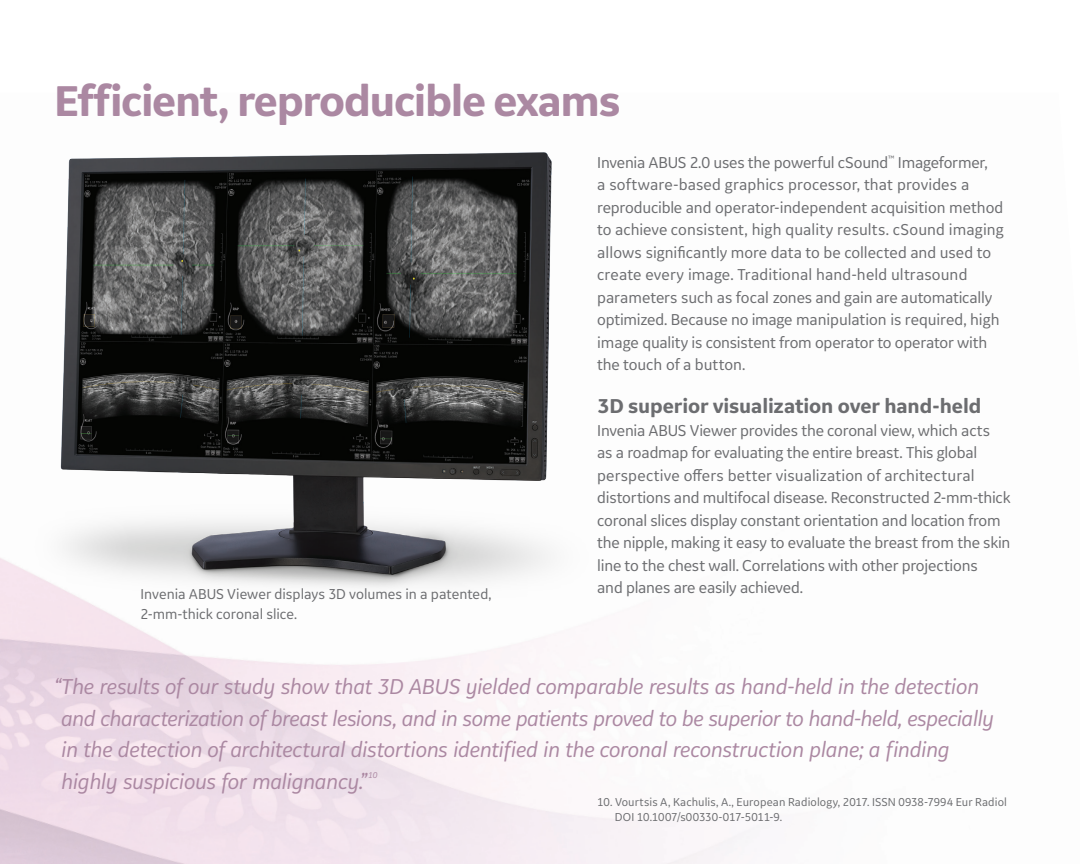
<style>
.page{position:relative;width:1080px;height:864px;background:#fff}
.page>*{position:absolute;margin:0;border:0;box-sizing:border-box;transform-origin:0 0}
.t1{font:700 45px "GE Inspira Sans";letter-spacing:-.03em;color:#ab88a2}
.t2{font:italic 22.5px/31.5px "GE Inspira Sans";letter-spacing:-.015em;color:#ab88a2}
.t3{font:700 21px "GE Inspira Sans";letter-spacing:-.005em;color:#6c6d70}
.t4{font:16.5px/22.5px "GE Inspira Sans";letter-spacing:-.01em;color:#6c6d70}
.t5{font:15px/19.5px "GE Inspira Sans";color:#6c6d70}
.t6{font:12px/15px "GE Inspira Sans";letter-spacing:.005em;color:#6c6d70}
.t7{font:italic 8.7px "GE Inspira Sans";color:#ab88a2}
</style>
<div class="page">
<img style="left:19px;top:152px;width:561px;height:448px">
<p class="t1" style="left:54px;top:73px;width:568px">Efficient, reproducible exams</p>
<p class="t4" style="left:597px;top:151px;width:408px">Invenia ABUS 2.0 uses the powerful cSound<sup>™</sup> Imageformer,<br>a software-based graphics processor, that provides a reproducible and operator-independent acquisition method to achieve consistent, high quality results. cSound imaging allows significantly more data to be collected and used to create every image. Traditional hand-held ultrasound parameters such as focal zones and gain are automatically optimized. Because no image manipulation is required, high image quality is consistent from operator to operator with the touch of a button.</p>
<p class="t3" style="left:597px;top:393px;width:386px">3D superior visualization over hand-held</p>
<p class="t4" style="left:597px;top:419px;width:415px">Invenia ABUS Viewer provides the coronal view, which acts<br>as a roadmap for evaluating the entire breast. This global perspective offers better visualization of architectural distortions and multifocal disease. Reconstructed 2-mm-thick coronal slices display constant orientation and location from the nipple, making it easy to evaluate the breast from the skin line to the chest wall. Correlations with other projections<br>and planes are easily achieved.</p>
<p class="t5" style="left:141px;top:584px;width:352px">Invenia ABUS Viewer displays 3D volumes in a patented,<br>2-mm-thick coronal slice.</p>
<p class="t2" style="left:61px;top:670px;width:934px;text-indent:-7px">“The results of our study show that 3D ABUS yielded comparable results as hand-held in the detection and characterization of breast lesions, and in some patients proved to be superior to hand-held, especially in the detection of architectural distortions identified in the coronal reconstruction plane; a finding highly suspicious for malignancy.”</p>
<p class="t7" style="left:368px;top:770px;width:11px">10</p>
<p class="t6" style="left:615px;top:794px;width:393px;text-indent:-18px">10. Vourtsis A, Kachulis, A., European Radiology, 2017. ISSN 0938-7994 Eur Radiol<br>DOI 10.1007/s00330-017-5011-9.</p>
</div>
